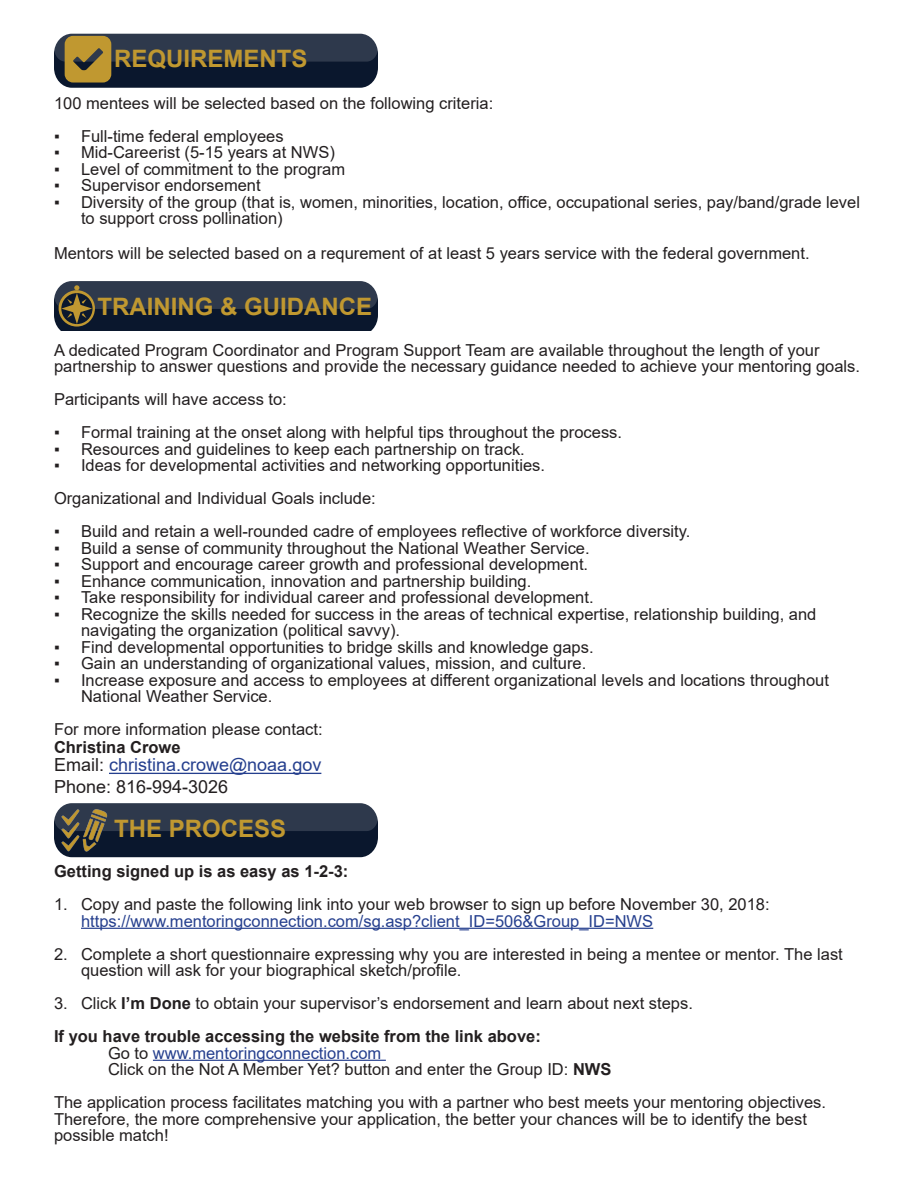
<style>
.page{position:relative;width:918px;height:1188px;background:#fff}
.page>*{position:absolute;margin:0;border:0;box-sizing:border-box;transform-origin:0 0}
.t1{font:700 24px "Arial";color:#c09830}
.t2{font:18px "Arial";color:#253f8e}
.t3{font:18px "Arial";color:#231f20}
.t4{font:16.5px/16.5px "Arial";color:#231f20}
.t5{font:16.5px "Arial";color:#253f8e}
.t6{font:700 16.5px "Arial";color:#231f20}
.s1{color:#231f20}
.s2{font-weight:700}
</style>
<div class="page">
<svg style="left:54px;top:803px;width:324px;height:54px"></svg>
<img style="left:57px;top:805px;width:51px;height:51px">
<hr style="left:81px;top:928px;width:572px;height:1px;background:#253f8e">
<hr style="left:153px;top:1060px;width:233px;height:1px;background:#253f8e">
<hr style="left:109px;top:773px;width:212px;height:1px;background:#253f8e">
<svg style="left:54px;top:281px;width:324px;height:50px"></svg>
<svg style="left:54px;top:34px;width:324px;height:54px"></svg>
<p class="t1" style="left:114px;top:43px;width:195px">REQUIREMENTS</p>
<p class="t4" style="left:54px;top:94px;width:441px">100 mentees will be selected based on the following criteria:</p>
<p class="t4" style="left:54px;top:127px;width:231px">▪ Full-time federal employees</p>
<p class="t4" style="left:54px;top:144px;width:282px">▪ Mid-Careerist (5-15 years at NWS)</p>
<p class="t4" style="left:54px;top:160px;width:293px">▪ Level of commitment to the program</p>
<p class="t4" style="left:54px;top:177px;width:208px">▪ Supervisor endorsement</p>
<p class="t4" style="left:81px;top:193px;width:781px;text-indent:-27px">▪ Diversity of the group (that is, women, minorities, location, office, occupational series, pay/band/grade level to support cross pollination)</p>
<p class="t4" style="left:54px;top:244px;width:757px">Mentors will be selected based on a requrement of at least 5 years service with the federal government.</p>
<p class="t1" style="left:98px;top:290px;width:276px">TRAINING &amp; GUIDANCE</p>
<p class="t4" style="left:54px;top:342px;width:808px">A dedicated Program Coordinator and Program Support Team are available throughout the length of your partnership to answer questions and provide the necessary guidance needed to achieve your mentoring goals.</p>
<p class="t4" style="left:54px;top:391px;width:234px">Participants will have access to:</p>
<p class="t4" style="left:54px;top:424px;width:570px">▪ Formal training at the onset along with helpful tips throughout the process.</p>
<p class="t4" style="left:54px;top:441px;width:472px">▪ Resources and guidelines to keep each partnership on track.</p>
<p class="t4" style="left:54px;top:457px;width:493px">▪ Ideas for developmental activities and networking opportunities.</p>
<p class="t4" style="left:54px;top:490px;width:323px">Organizational and Individual Goals include:</p>
<p class="t4" style="left:54px;top:523px;width:638px">▪ Build and retain a well-rounded cadre of employees reflective of workforce diversity.</p>
<p class="t4" style="left:54px;top:540px;width:537px">▪ Build a sense of community throughout the National Weather Service.</p>
<p class="t4" style="left:54px;top:556px;width:536px">▪ Support and encourage career growth and professional development.</p>
<p class="t4" style="left:54px;top:573px;width:479px">▪ Enhance communication, innovation and partnership building.</p>
<p class="t4" style="left:54px;top:589px;width:541px">▪ Take responsibility for individual career and professional development.</p>
<p class="t4" style="left:81px;top:606px;width:737px;text-indent:-27px">▪ Recognize the skills needed for success in the areas of technical expertise, relationship building, and navigating the organization (political savvy).</p>
<p class="t4" style="left:54px;top:639px;width:541px">▪ Find developmental opportunities to bridge skills and knowledge gaps.</p>
<p class="t4" style="left:54px;top:655px;width:534px">▪ Gain an understanding of organizational values, mission, and culture.</p>
<p class="t4" style="left:81px;top:672px;width:750px;text-indent:-27px">▪ Increase exposure and access to employees at different organizational levels and locations throughout<br>National Weather Service.</p>
<p class="t4" style="left:54px;top:721px;width:270px">For more information please contact:</p>
<p class="t6" style="left:54px;top:736px;width:128px">Christina Crowe</p>
<p class="t2" style="left:54px;top:753px;width:269px"><span class="s1">Email:</span> christina.crowe@noaa.gov</p>
<p class="t3" style="left:54px;top:774px;width:176px">Phone: 816-994-3026</p>
<p class="t1" style="left:114px;top:813px;width:174px">THE PROCESS</p>
<p class="t6" style="left:54px;top:860px;width:296px">Getting signed up is as easy as 1-2-3:</p>
<p class="t4" style="left:54px;top:896px;width:717px">1. Copy and paste the following link into your web browser to sign up before November 30, 2018:</p>
<p class="t5" style="left:81px;top:909px;width:574px">https://www.mentoringconnection.com/sg.asp?client_ID=506&amp;Group_ID=NWS</p>
<p class="t4" style="left:81px;top:945px;width:763px;text-indent:-27px">2. Complete a short questionnaire expressing why you are interested in being a mentee or mentor. The last question will ask for your biographical sketch/profile.</p>
<p class="t4" style="left:54px;top:995px;width:641px">3. Click <span class="s2">I’m Done</span> to obtain your supervisor’s endorsement and learn about next steps.</p>
<p class="t6" style="left:54px;top:1025px;width:488px">If you have trouble accessing the website from the link above:</p>
<p class="t5" style="left:108px;top:1041px;width:275px"><span class="s1">Go to</span> www.mentoringconnection.com</p>
<p class="t4" style="left:108px;top:1061px;width:505px">Click on the Not A Member Yet? button and enter the Group ID: <span class="s2">NWS</span></p>
<p class="t4" style="left:54px;top:1094px;width:774px">The application process facilitates matching you with a partner who best meets your mentoring objectives.<br>Therefore, the more comprehensive your application, the better your chances will be to identify the best possible match!</p>
</div>
